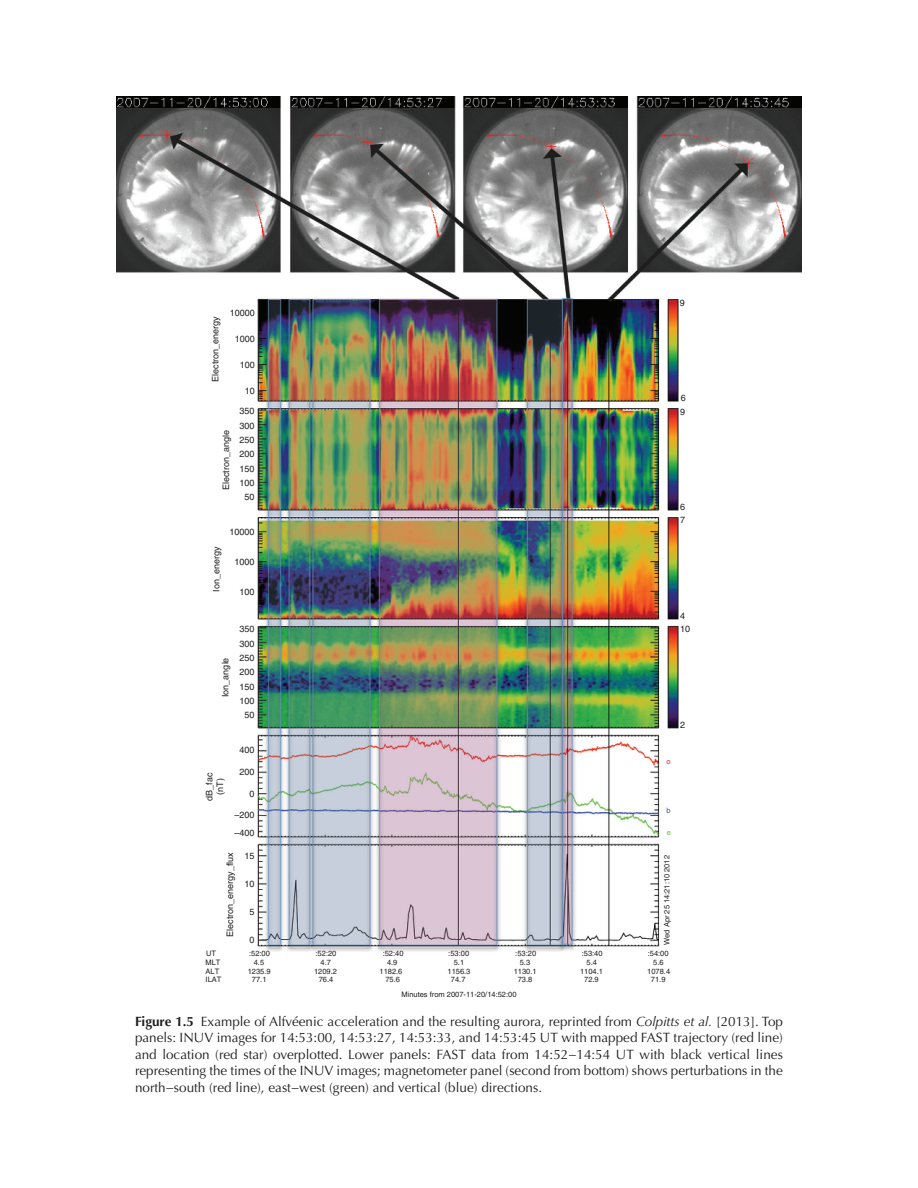
<style>
.page{position:relative;width:918px;height:1188px;background:#fff}
.page>*{position:absolute;margin:0;border:0;box-sizing:border-box;transform-origin:0 0}
.t1{font:13.5px/16.5px "Optima LT Std";color:#231f20;text-align:justify}
.t2{font:9px/14.2px "Helvetica LT Std";color:#231f20}
.t3{font:7.5px/8.7px "Helvetica LT Std";color:#231f20}
.t4{font:7.5px "Helvetica LT Std";color:#6abd45}
.t5{font:7.5px "Helvetica LT Std";color:#3a54a4}
.t6{font:7.5px "Helvetica LT Std";color:#ee2123}
.s1{font-weight:700}
.s2{font-style:italic}
</style>
<div class="page">
<img style="left:117px;top:96px;width:684px;height:855px">
<p class="t2" style="left:208px;top:382px;width:67px;rotate:-90deg">Electron_energy</p>
<p class="t2" style="left:230px;top:306px;width:27px">10000</p>
<p class="t2" style="left:235px;top:332px;width:22px">1000</p>
<p class="t2" style="left:240px;top:358px;width:17px">100</p>
<p class="t2" style="left:219px;top:490px;width:62px;rotate:-90deg">Electron_angle</p>
<p class="t2" style="left:245px;top:384px;width:12px">10</p>
<p class="t2" style="left:239px;top:404px;width:17px;text-align:center">350<br>300<br>250<br>200<br>150<br>100<br>50</p>
<p class="t2" style="left:209px;top:592px;width:47px;rotate:-90deg">Ion_energy</p>
<p class="t2" style="left:229px;top:525px;width:27px">10000</p>
<p class="t2" style="left:234px;top:555px;width:22px">1000</p>
<p class="t2" style="left:239px;top:584px;width:17px">100</p>
<p class="t2" style="left:239px;top:622px;width:17px;text-align:center">350<br>300<br>250<br>200<br>150<br>100<br>50</p>
<p class="t2" style="left:239px;top:743px;width:17px">400</p>
<p class="t2" style="left:239px;top:765px;width:17px">200</p>
<p class="t2" style="left:249px;top:787px;width:7px">0</p>
<p class="t2" style="left:234px;top:805px;width:22px;line-height:18.5px">–200 –400</p>
<p class="t2" style="left:244px;top:849px;width:12px">15</p>
<p class="t2" style="left:244px;top:877px;width:12px">10</p>
<p class="t2" style="left:249px;top:905px;width:7px">5</p>
<p class="t2" style="left:249px;top:933px;width:7px">0</p>
<p class="t2" style="left:218px;top:697px;width:41px;rotate:-90deg">Ion_angle</p>
<p class="t2" style="left:204px;top:801px;width:30px;line-height:10.8px;text-align:center;rotate:-90deg">dB_fac (nT)</p>
<p class="t2" style="left:223px;top:937px;width:86px;rotate:-90deg">Electron_energy_flux</p>
<p class="t6" style="left:667px;top:757px;width:6px">o</p>
<p class="t5" style="left:667px;top:806px;width:6px">b</p>
<p class="t4" style="left:667px;top:828px;width:6px">e</p>
<p class="t3" style="left:662px;top:945px;width:91px;rotate:-90deg">Wed Apr 25 14:21:10 2012</p>
<p class="t3" style="left:206px;top:949px;width:17px">UT<br>MLT<br>ALT<br>ILAT</p>
<p class="t3" style="left:249px;top:949px;width:22px">:52:00</p>
<p class="t3" style="left:316px;top:949px;width:22px">:52:20</p>
<p class="t3" style="left:383px;top:949px;width:22px">:52:40</p>
<p class="t3" style="left:448px;top:949px;width:22px">:53:00</p>
<p class="t3" style="left:515px;top:949px;width:22px">:53:20</p>
<p class="t3" style="left:582px;top:949px;width:22px">:53:40</p>
<p class="t3" style="left:648px;top:949px;width:22px">:54:00</p>
<p class="t3" style="left:254px;top:958px;width:12px">4.5</p>
<p class="t3" style="left:321px;top:958px;width:12px">4.7</p>
<p class="t3" style="left:387px;top:958px;width:12px">4.9</p>
<p class="t3" style="left:454px;top:958px;width:12px">5.1</p>
<p class="t3" style="left:520px;top:958px;width:12px">5.3</p>
<p class="t3" style="left:587px;top:958px;width:12px">5.4</p>
<p class="t3" style="left:653px;top:958px;width:12px">5.6</p>
<p class="t3" style="left:252px;top:975px;width:16px">77.1</p>
<p class="t3" style="left:319px;top:975px;width:16px">76.4</p>
<p class="t3" style="left:385px;top:975px;width:16px">75.6</p>
<p class="t3" style="left:401px;top:972px;width:117px;line-height:14.5px;text-align:center">74.7<br>Minutes from 2007-11-20/14:52:00</p>
<p class="t3" style="left:518px;top:975px;width:16px">73.8</p>
<p class="t3" style="left:584px;top:975px;width:16px">72.9</p>
<p class="t3" style="left:651px;top:975px;width:16px">71.9</p>
<p class="t3" style="left:248px;top:967px;width:24px">1235.9</p>
<p class="t3" style="left:314px;top:967px;width:24px">1209.2</p>
<p class="t3" style="left:380px;top:967px;width:24px">1182.6</p>
<p class="t3" style="left:448px;top:967px;width:24px">1156.3</p>
<p class="t3" style="left:514px;top:967px;width:24px">1130.1</p>
<p class="t3" style="left:580px;top:967px;width:24px">1104.1</p>
<p class="t3" style="left:647px;top:967px;width:24px">1078.4</p>
<p class="t2" style="left:680px;top:295px;width:7px">9</p>
<p class="t2" style="left:680px;top:392px;width:7px;line-height:13.2px">6<br>9</p>
<p class="t2" style="left:680px;top:501px;width:7px;line-height:12.9px">6<br>7</p>
<p class="t2" style="left:680px;top:609px;width:12px;line-height:13.5px">4<br>10</p>
<p class="t2" style="left:680px;top:717px;width:7px">2</p>
<p class="t1" style="left:135px;top:1013px;width:650px"><span class="s1">Figure 1.5</span> Example of Alfvéenic acceleration and the resulting aurora, reprinted from <span class="s2">Colpitts et al.</span> [2013]. Top panels: INUV images for 14:53:00, 14:53:27, 14:53:33, and 14:53:45 UT with mapped FAST trajectory (red line) and location (red star) overplotted. Lower panels: FAST data from 14:52−14:54 UT with black vertical lines representing the times of the INUV images; magnetometer panel (second from bottom) shows perturbations in the north−south (red line), east−west (green) and vertical (blue) directions.</p>
</div>
